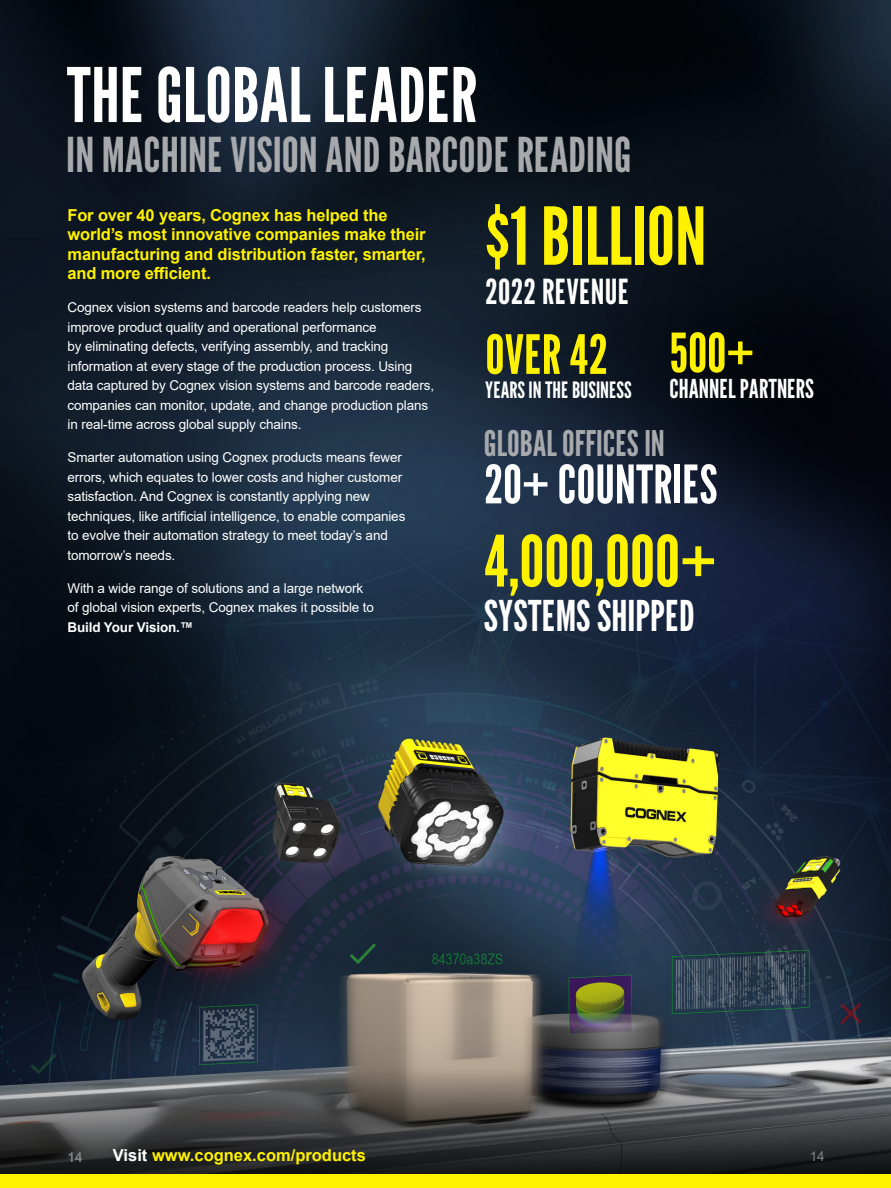
<style>
.page{position:relative;width:891px;height:1188px;background:#fff}
.page>*{position:absolute;margin:0;border:0;box-sizing:border-box;transform-origin:0 0}
.t1{font:79.5px "League Gothic";color:#fff200}
.t2{font:75px "League Gothic";color:#fff}
.t3{font:70.65px "League Gothic";color:#fff200}
.t4{font:54px "League Gothic";color:#fff200}
.t5{font:52.95px "League Gothic";color:#fff}
.t6{font:48px "League Gothic";color:#a7a9ac}
.t7{font:42.3px "League Gothic";color:#fff}
.t8{font:35.25px "League Gothic";color:#a7a9ac}
.t9{font:34.5px "League Gothic";letter-spacing:.01em;color:#fff}
.t10{font:26.1px "League Gothic";color:#fff}
.t11{font:22.5px "League Gothic";color:#fff}
.t12{font:700 16.5px/19.5px "Arial";letter-spacing:-.01em;color:#fff200}
.t13{font:13.5px/19.5px "Arial";letter-spacing:-.01em;color:#fff}
.t14{font:700 13.5px "Arial";letter-spacing:-.01em;color:#fff}
.t15{font:13.5px "Arial";color:#808285}
.s1{color:#fff}
</style>
<div class="page">
<img style="left:0;top:0;width:891px;height:1069px">
<svg style="left:0;top:1069px;width:891px;height:106px;background:#464746"></svg>
<div style="left:0;top:1175px;width:891px;height:13px;background:#fff200"></div>
<h2 class="t2" style="left:66px;top:43px;width:413px">THE GLOBAL LEADER</h2>
<h3 class="t6" style="left:66px;top:121px;width:567px">IN MACHINE VISION AND BARCODE READING</h3>
<h1 class="t1" style="left:485px;top:181px;width:223px">$1 BILLION</h1>
<h3 class="t9" style="left:485px;top:267px;width:145px">2022 REVENUE</h3>
<h3 class="t4" style="left:485px;top:317px;width:124px">OVER 42</h3>
<h3 class="t11" style="left:485px;top:374px;width:148px">YEARS IN THE BUSINESS</h3>
<p class="t12" style="left:68px;top:205px;width:360px">For over 40 years, Cognex has helped the world’s most innovative companies make their manufacturing and distribution faster, smarter, and more efficient.</p>
<p class="t13" style="left:68px;top:298px;width:368px">Cognex vision systems and barcode readers help customers improve product quality and operational performance<br>by eliminating defects, verifying assembly, and tracking information at every stage of the production process. Using data captured by Cognex vision systems and barcode readers, companies can monitor, update, and change production plans in real-time across global supply chains.</p>
<p class="t13" style="left:68px;top:448px;width:339px">Smarter automation using Cognex products means fewer errors, which equates to lower costs and higher customer satisfaction. And Cognex is constantly applying new techniques, like artificial intelligence, to enable companies to evolve their automation strategy to meet today’s and tomorrow’s needs.</p>
<p class="t13" style="left:68px;top:578px;width:308px">With a wide range of solutions and a large network of global vision experts, Cognex makes it possible to</p>
<p class="t14" style="left:68px;top:617px;width:127px">Build Your Vision.™</p>
<h3 class="t4" style="left:670px;top:316px;width:86px">500+</h3>
<h3 class="t10" style="left:670px;top:370px;width:146px">CHANNEL PARTNERS</h3>
<h3 class="t8" style="left:484px;top:418px;width:182px">GLOBAL OFFICES IN</h3>
<h3 class="t5" style="left:484px;top:448px;width:235px">20+ COUNTRIES</h3>
<h3 class="t3" style="left:484px;top:512px;width:234px">4,000,000+</h3>
<h3 class="t7" style="left:484px;top:586px;width:212px">SYSTEMS SHIPPED</h3>
<p class="t15" style="left:68px;top:1148px;width:17px">14</p>
<p class="t12" style="left:113px;top:1146px;width:255px"><span class="s1">Visit</span> www.cognex.com/products</p>
<p class="t15" style="left:810px;top:1147px;width:17px">14</p>
</div>
